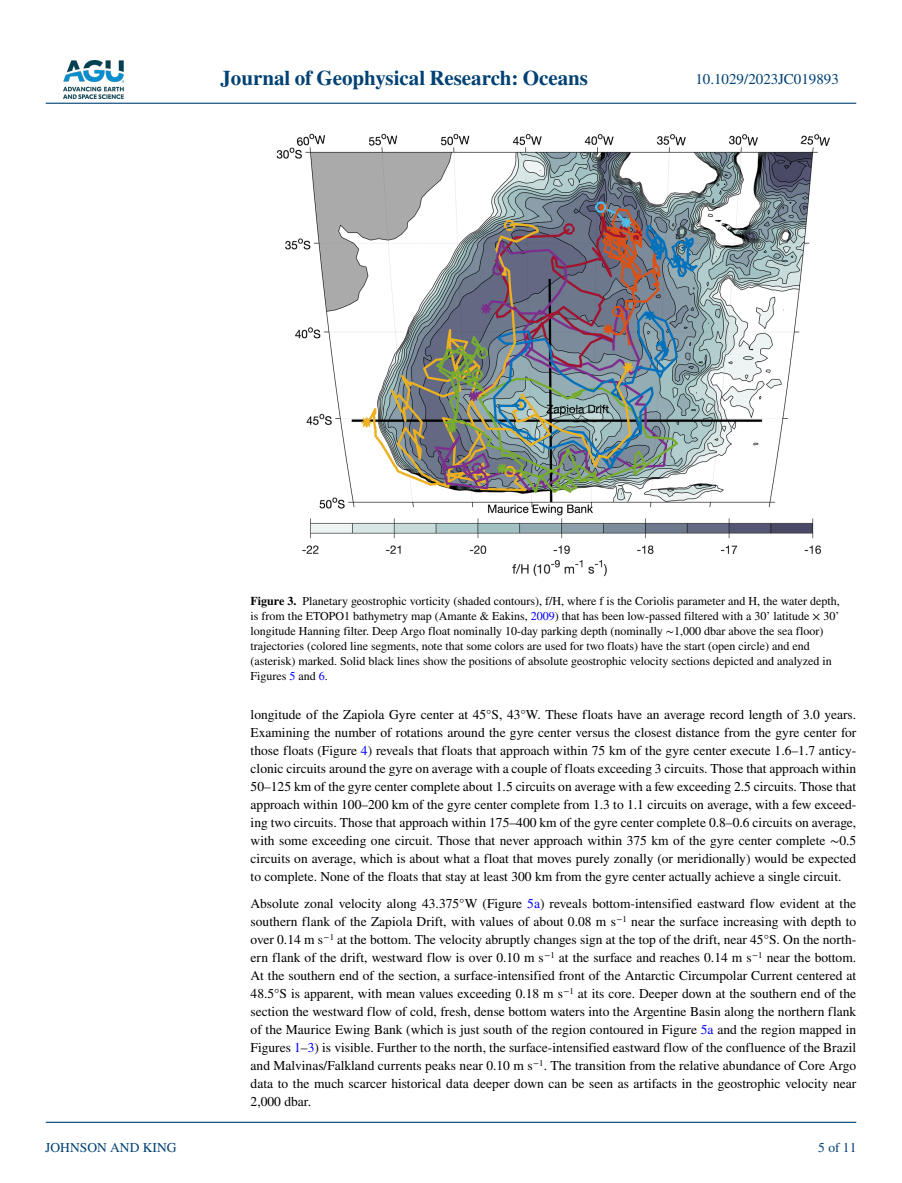
<style>
.page{position:relative;width:902px;height:1183px;background:#fff}
.page>*{position:absolute;margin:0;border:0;box-sizing:border-box;transform-origin:0 0}
.t1{font:700 21px "STIX";color:#004174}
.t2{font:15px "STIX";color:#004174}
.t3{font:13.5px/18px "STIX";color:#000;text-align:justify}
.t4{font:13.5px "STIX";color:#004174}
.t5{font:12px/15px "STIX";color:#000}
.s1{font-weight:700}
.s2{color:#00f}
</style>
<div class="page">
<img style="left:63px;top:60px;width:60px;height:39px">
<hr style="left:46px;top:103px;width:810px;height:1px;background:#004174">
<hr style="left:46px;top:1121px;width:810px;height:1px;background:#004174">
<img style="left:276px;top:134px;width:554px;height:442px">
<h1 class="t1" style="left:220px;top:66px;width:369px">Journal of Geophysical Research: Oceans</h1>
<p class="t2" style="left:695px;top:69px;width:145px">10.1029/2023JC019893</p>
<p class="t4" style="left:45px;top:1138px;width:132px">JOHNSON AND KING</p>
<p class="t5" style="left:250px;top:594px;width:590px"><span class="s1">Figure 3.</span> Planetary geostrophic vorticity (shaded contours), f/H, where f is the Coriolis parameter and H, the water depth, is from the ETOPO1 bathymetry map (Amante &amp; Eakins, <span class="s2">2009</span>) that has been low-passed filtered with a 30’ latitude × 30’ longitude Hanning filter. Deep Argo float nominally 10-day parking depth (nominally ∼1,000 dbar above the sea floor) trajectories (colored line segments, note that some colors are used for two floats) have the start (open circle) and end (asterisk) marked. Solid black lines show the positions of absolute geostrophic velocity sections depicted and analyzed in Figures <span class="s2">5</span> and <span class="s2">6</span>.</p>
<p class="t3" style="left:250px;top:706px;width:607px">longitude of the Zapiola Gyre center at 45°S, 43°W. These floats have an average record length of 3.0 years.<br>Examining the number of rotations around the gyre center versus the closest distance from the gyre center for those floats (Figure <span class="s2">4</span>) reveals that floats that approach within 75 km of the gyre center execute 1.6–1.7 anticy&shy;clonic circuits around the gyre on average with a couple of floats exceeding 3 circuits. Those that approach within 50–125 km of the gyre center complete about 1.5 circuits on average with a few exceeding 2.5 circuits. Those that approach within 100–200 km of the gyre center complete from 1.3 to 1.1 circuits on average, with a few exceed&shy;ing two circuits. Those that approach within 175–400 km of the gyre center complete 0.8–0.6 circuits on average, with some exceeding one circuit. Those that never approach within 375 km of the gyre center complete ∼0.5 circuits on average, which is about what a float that moves purely zonally (or meridionally) would be expected to complete. None of the floats that stay at least 300 km from the gyre center actually achieve a single circuit.</p>
<p class="t3" style="left:250px;top:895px;width:607px">Absolute zonal velocity along 43.375°W (Figure <span class="s2">5a</span>) reveals bottom-intensified eastward flow evident at the southern flank of the Zapiola Drift, with values of about 0.08 m s<sup>−1</sup> near the surface increasing with depth to over 0.14 m s<sup>−1</sup> at the bottom. The velocity abruptly changes sign at the top of the drift, near 45°S. On the north&shy;ern flank of the drift, westward flow is over 0.10 m s<sup>−1</sup> at the surface and reaches 0.14 m s<sup>−1</sup> near the bottom.<br>At the southern end of the section, a surface-intensified front of the Antarctic Circumpolar Current centered at 48.5°S is apparent, with mean values exceeding 0.18 m s<sup>−1</sup> at its core. Deeper down at the southern end of the section the westward flow of cold, fresh, dense bottom waters into the Argentine Basin along the northern flank of the Maurice Ewing Bank (which is just south of the region contoured in Figure <span class="s2">5a</span> and the region mapped in Figures <span class="s2">1</span>–<span class="s2">3</span>) is visible. Further to the north, the surface-intensified eastward flow of the confluence of the Brazil and Malvinas/Falkland currents peaks near 0.10 m s<sup>−1</sup>. The transition from the relative abundance of Core Argo data to the much scarcer historical data deeper down can be seen as artifacts in the geostrophic velocity near 2,000 dbar.</p>
<p class="t4" style="left:818px;top:1138px;width:40px">5 of 11</p>
</div>
